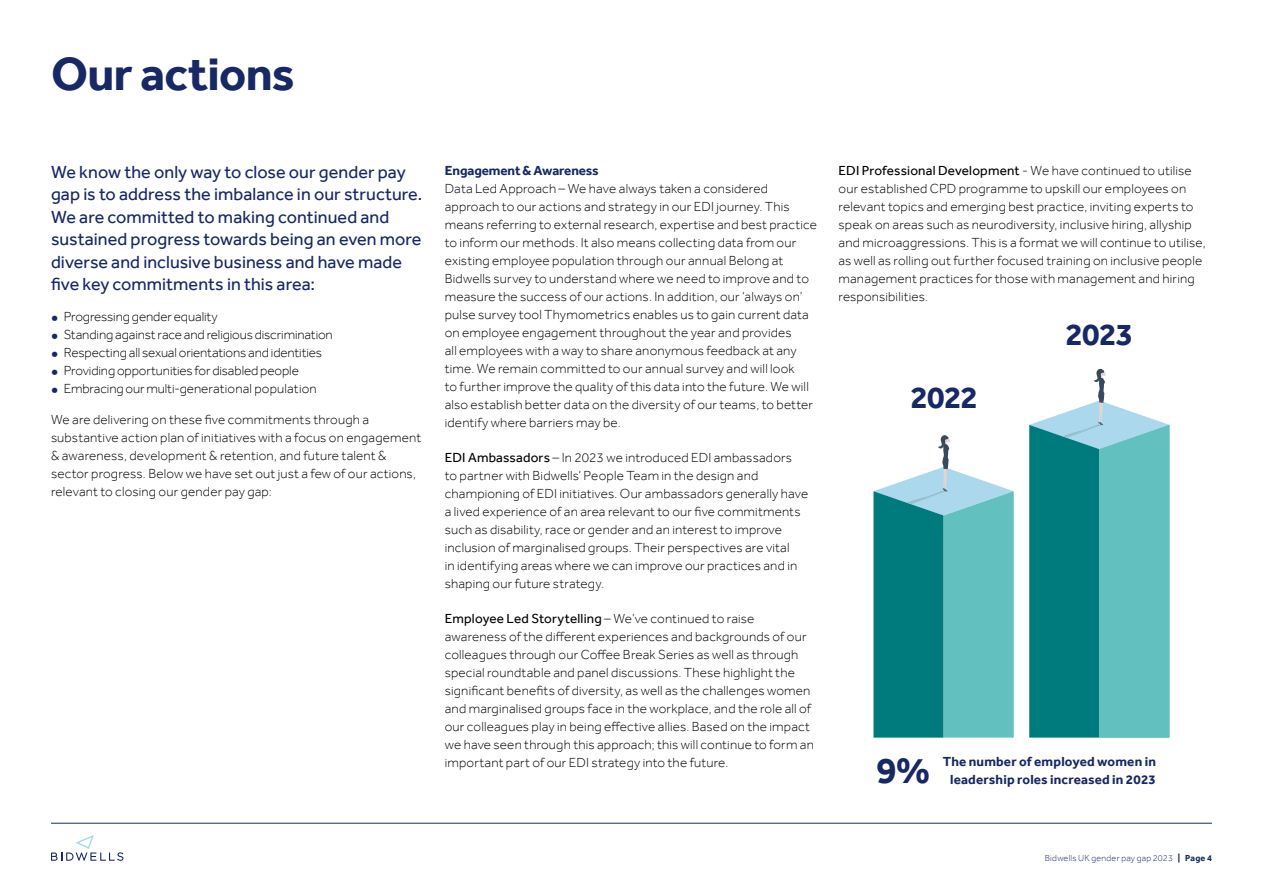
<style>
.page{position:relative;width:1263px;height:893px;background:#fff}
.page>*{position:absolute;margin:0;border:0;box-sizing:border-box;transform-origin:0 0}
.t1{font:700 48px "Effra";letter-spacing:-.015em;color:#182865}
.t2{font:700 38.1px "Effra";color:#182865}
.t3{font:700 32.1px "Effra";letter-spacing:-.02em;color:#182865}
.t4{font:18px/22.5px "Effra";letter-spacing:.005em;color:#182865}
.t5{font:300 13.5px/18px "Effra";letter-spacing:.015em;color:#000}
.t6{font:300 13.5px "Effra";letter-spacing:-.01em;color:#000}
.t7{font:700 13.5px/18px "Effra";letter-spacing:.01em;color:#182865;text-align:center}
.t8{font:700 13.5px "Effra";letter-spacing:-.01em;color:#182865}
.t9{font:300 9px "Effra";letter-spacing:.025em;color:#182865}
.s1{font-weight:700;font-size:18.75px;color:#182865}
.s2{font-weight:400}
.s3{font-weight:700}
</style>
<div class="page">
<svg style="left:51px;top:835px;width:72px;height:26px"></svg>
<hr style="left:51px;top:823px;width:1161px;height:1px;background:#182865">
<svg style="left:873px;top:435px;width:141px;height:303px;background:#59b0b1"></svg>
<svg style="left:1029px;top:368px;width:140px;height:370px;background:#51acad"></svg>
<h1 class="t1" style="left:51px;top:45px;width:245px">Our actions</h1>
<p class="t4" style="left:51px;top:160px;width:373px">We know the only way to close our gender pay gap is to address the imbalance in our structure.<br>We are committed to making continued and sustained progress towards being an even more diverse and inclusive business and have made five key commitments in this area:</p>
<p class="t6" style="left:51px;top:308px;width:168px"><span class="s1">•</span> Progressing gender equality</p>
<p class="t6" style="left:51px;top:326px;width:283px"><span class="s1">•</span> Standing against race and religious discrimination</p>
<p class="t6" style="left:51px;top:344px;width:273px"><span class="s1">•</span> Respecting all sexual orientations and identities</p>
<p class="t6" style="left:51px;top:362px;width:249px"><span class="s1">•</span> Providing opportunities for disabled people</p>
<p class="t5" style="left:51px;top:379px;width:267px"><span class="s1">•</span> Embracing our multi-generational population</p>
<p class="t5" style="left:51px;top:410px;width:372px">We are delivering on these five commitments through a substantive action plan of initiatives with a focus on engagement &amp; awareness, development &amp; retention, and future talent &amp; sector progress. Below we have set out just a few of our actions, relevant to closing our gender pay gap:</p>
<p class="t8" style="left:445px;top:162px;width:155px">Engagement &amp; Awareness</p>
<p class="t5" style="left:445px;top:179px;width:374px">Data Led Approach – We have always taken a considered approach to our actions and strategy in our EDI journey. This means referring to external research, expertise and best practice to inform our methods. It also means collecting data from our existing employee population through our annual Belong at Bidwells survey to understand where we need to improve and to measure the success of our actions. In addition, our ‘always on’ pulse survey tool Thymometrics enables us to gain current data on employee engagement throughout the year and provides<br>all employees with a way to share anonymous feedback at any time. We remain committed to our annual survey and will look<br>to further improve the quality of this data into the future. We will also establish better data on the diversity of our teams, to better identify where barriers may be.</p>
<p class="t5" style="left:445px;top:448px;width:365px"><span class="s2">EDI Ambassadors</span> – In 2023 we introduced EDI ambassadors<br>to partner with Bidwells’ People Team in the design and championing of EDI initiatives. Our ambassadors generally have a lived experience of an area relevant to our five commitments such as disability, race or gender and an interest to improve inclusion of marginalised groups. Their perspectives are vital<br>in identifying areas where we can improve our practices and in shaping our future strategy.</p>
<p class="t5" style="left:445px;top:609px;width:371px"><span class="s2">Employee Led Storytelling</span> – We’ve continued to raise awareness of the different experiences and backgrounds of our colleagues through our Coffee Break Series as well as through special roundtable and panel discussions. These highlight the significant benefits of diversity, as well as the challenges women and marginalised groups face in the workplace, and the role all of our colleagues play in being effective allies. Based on the impact we have seen through this approach; this will continue to form an important part of our EDI strategy into the future.</p>
<p class="t5" style="left:838px;top:161px;width:369px"><span class="s2">EDI Professional Development</span> - We have continued to utilise our established CPD programme to upskill our employees on relevant topics and emerging best practice, inviting experts to speak on areas such as neurodiversity, inclusive hiring, allyship and microaggressions. This is a format we will continue to utilise, as well as rolling out further focused training on inclusive people management practices for those with management and hiring responsibilities.</p>
<h3 class="t3" style="left:910px;top:378px;width:69px">2022</h3>
<h3 class="t3" style="left:1065px;top:315px;width:69px">2023</h3>
<h2 class="t2" style="left:876px;top:747px;width:56px">9%</h2>
<p class="t7" style="left:943px;top:753px;width:215px">The number of employed women in leadership roles increased in 2023</p>
<p class="t9" style="left:1045px;top:852px;width:169px">Bidwells UK gender pay gap 2023 <span class="s3">| Page 4</span></p>
</div>
